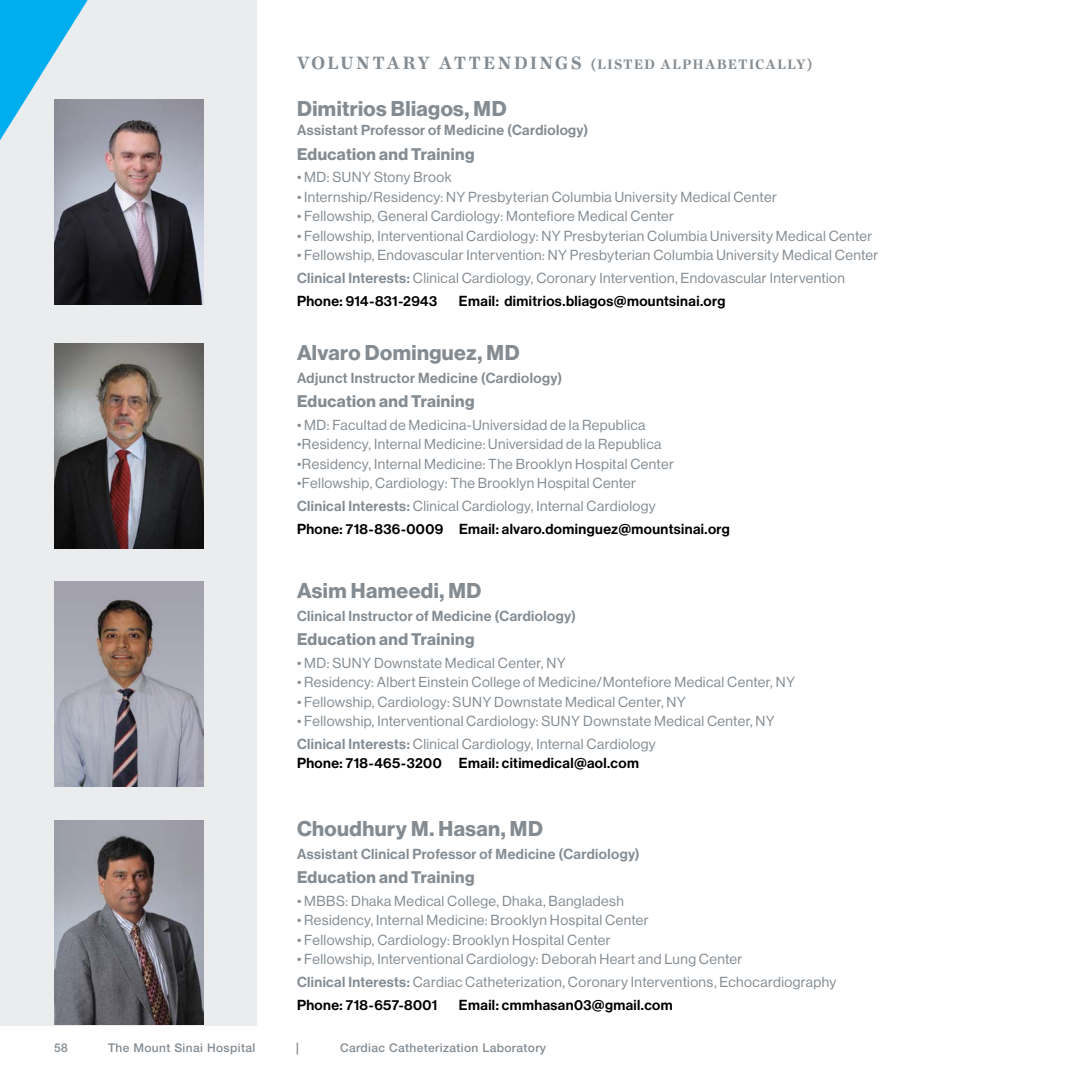
<style>
.page{position:relative;width:1080px;height:1080px;background:#fff}
.page>*{position:absolute;margin:0;border:0;box-sizing:border-box;transform-origin:0 0}
.t1{font:21px "N Haas Grotesk DS Std 75 Bd";letter-spacing:.02em;color:#848c92}
.t2{font:16.5px "N Haas Grotesk DS Std 75 Bd";letter-spacing:.025em;color:#848c92}
.t3{font:700 15px "Ingeborg";letter-spacing:.065em;color:#848c92}
.t4{font:14.25px/22.8px "N Haas Grotesk DS Std 55 Rg";letter-spacing:.03em;color:#848c92}
.t5{font:14.25px "N Haas Grotesk DS Std 65 Md";letter-spacing:.03em;color:#000}
.t6{font:14.25px "N Haas Grotesk DS Std 65 Md";letter-spacing:.03em;color:#848c92}
.t7{font:500 12px "Helvetica Neue LT Std";letter-spacing:.03em;color:#848c92}
.s1{font-size:19.5px}
.s2{font-family:"N Haas Grotesk DS Std 65 Md"}
</style>
<div class="page">
<div style="left:0;top:0;width:256px;height:1026px;background:#ebeced"></div>
<img style="left:54px;top:100px;width:149px;height:204px">
<img style="left:54px;top:344px;width:149px;height:204px">
<img style="left:54px;top:582px;width:149px;height:204px">
<img style="left:54px;top:820px;width:149px;height:204px">
<svg style="left:0;top:0;width:96px;height:162px"></svg>
<p class="t3" style="left:297px;top:55px;width:517px"><span class="s1">VOLUNTARY ATTENDINGS</span> (LISTED ALPHABETICALLY)</p>
<h1 class="t1" style="left:297px;top:96px;width:211px">Dimitrios Bliagos, MD</h1>
<p class="t6" style="left:297px;top:122px;width:293px">Assistant Professor of Medicine (Cardiology)</p>
<p class="t2" style="left:297px;top:144px;width:179px">Education and Training</p>
<p class="t4" style="left:297px;top:166px;width:156px">• MD: SUNY Stony Brook</p>
<p class="t4" style="left:297px;top:186px;width:481px">• Internship/Residency: NY Presbyterian Columbia University Medical Center</p>
<p class="t4" style="left:297px;top:205px;width:379px">• Fellowship, General Cardiology: Montefiore Medical Center</p>
<p class="t4" style="left:297px;top:225px;width:577px">• Fellowship, Interventional Cardiology: NY Presbyterian Columbia University Medical Center</p>
<p class="t4" style="left:297px;top:244px;width:583px">• Fellowship, Endovascular Intervention: NY Presbyterian Columbia University Medical Center<br><span class="s2">Clinical Interests:</span> Clinical Cardiology, Coronary Intervention, Endovascular Intervention</p>
<p class="t5" style="left:297px;top:293px;width:142px">Phone: 914-831-2943</p>
<p class="t5" style="left:459px;top:293px;width:268px">Email: dimitrios.bliagos@mountsinai.org</p>
<h1 class="t1" style="left:297px;top:340px;width:224px">Alvaro Dominguez, MD</h1>
<p class="t6" style="left:297px;top:369px;width:267px">Adjunct Instructor Medicine (Cardiology)</p>
<p class="t2" style="left:297px;top:391px;width:179px">Education and Training</p>
<p class="t4" style="left:297px;top:413px;width:350px">• MD: Facultad de Medicina-Universidad de la Republica</p>
<p class="t4" style="left:297px;top:433px;width:366px">•Residency, Internal Medicine: Universidad de la Republica</p>
<p class="t4" style="left:297px;top:452px;width:378px">•Residency, Internal Medicine: The Brooklyn Hospital Center</p>
<p class="t4" style="left:297px;top:472px;width:360px">•Fellowship, Cardiology: The Brooklyn Hospital Center<br><span class="s2">Clinical Interests:</span> Clinical Cardiology, Internal Cardiology</p>
<p class="t5" style="left:297px;top:520px;width:434px">Phone: 718-836-0009 Email: alvaro.dominguez@mountsinai.org</p>
<h1 class="t1" style="left:297px;top:578px;width:186px">Asim Hameedi, MD</h1>
<p class="t6" style="left:297px;top:607px;width:281px">Clinical Instructor of Medicine (Cardiology)</p>
<p class="t2" style="left:297px;top:630px;width:179px">Education and Training</p>
<p class="t4" style="left:297px;top:651px;width:270px">• MD: SUNY Downstate Medical Center, NY</p>
<p class="t4" style="left:297px;top:671px;width:500px">• Residency: Albert Einstein College of Medicine/Montefiore Medical Center, NY</p>
<p class="t4" style="left:297px;top:690px;width:390px">• Fellowship, Cardiology: SUNY Downstate Medical Center, NY</p>
<p class="t4" style="left:297px;top:710px;width:479px">• Fellowship, Interventional Cardiology: SUNY Downstate Medical Center, NY<br><span class="s2">Clinical Interests:</span> Clinical Cardiology, Internal Cardiology</p>
<p class="t5" style="left:297px;top:755px;width:344px">Phone: 718-465-3200 Email: citimedical@aol.com</p>
<h1 class="t1" style="left:297px;top:817px;width:247px">Choudhury M. Hasan, MD</h1>
<p class="t6" style="left:297px;top:846px;width:344px">Assistant Clinical Professor of Medicine (Cardiology)</p>
<p class="t2" style="left:297px;top:868px;width:179px">Education and Training</p>
<p class="t4" style="left:297px;top:890px;width:328px">• MBBS: Dhaka Medical College, Dhaka, Bangladesh</p>
<p class="t4" style="left:297px;top:909px;width:353px">• Residency, Internal Medicine: Brooklyn Hospital Center</p>
<p class="t4" style="left:297px;top:929px;width:315px">• Fellowship, Cardiology: Brooklyn Hospital Center</p>
<p class="t4" style="left:297px;top:948px;width:541px">• Fellowship, Interventional Cardiology: Deborah Heart and Lung Center<br><span class="s2">Clinical Interests:</span> Cardiac Catheterization, Coronary Interventions, Echocardiography</p>
<p class="t5" style="left:297px;top:997px;width:142px">Phone: 718-657-8001</p>
<p class="t5" style="left:459px;top:997px;width:215px">Email: cmmhasan03@gmail.com</p>
<p class="t7" style="left:54px;top:1041px;width:15px">58</p>
<p class="t7" style="left:108px;top:1041px;width:149px">The Mount Sinai Hospital</p>
<p class="t7" style="left:296px;top:1041px;width:4px">|</p>
<p class="t7" style="left:340px;top:1041px;width:208px">Cardiac Catheterization Laboratory</p>
</div>
